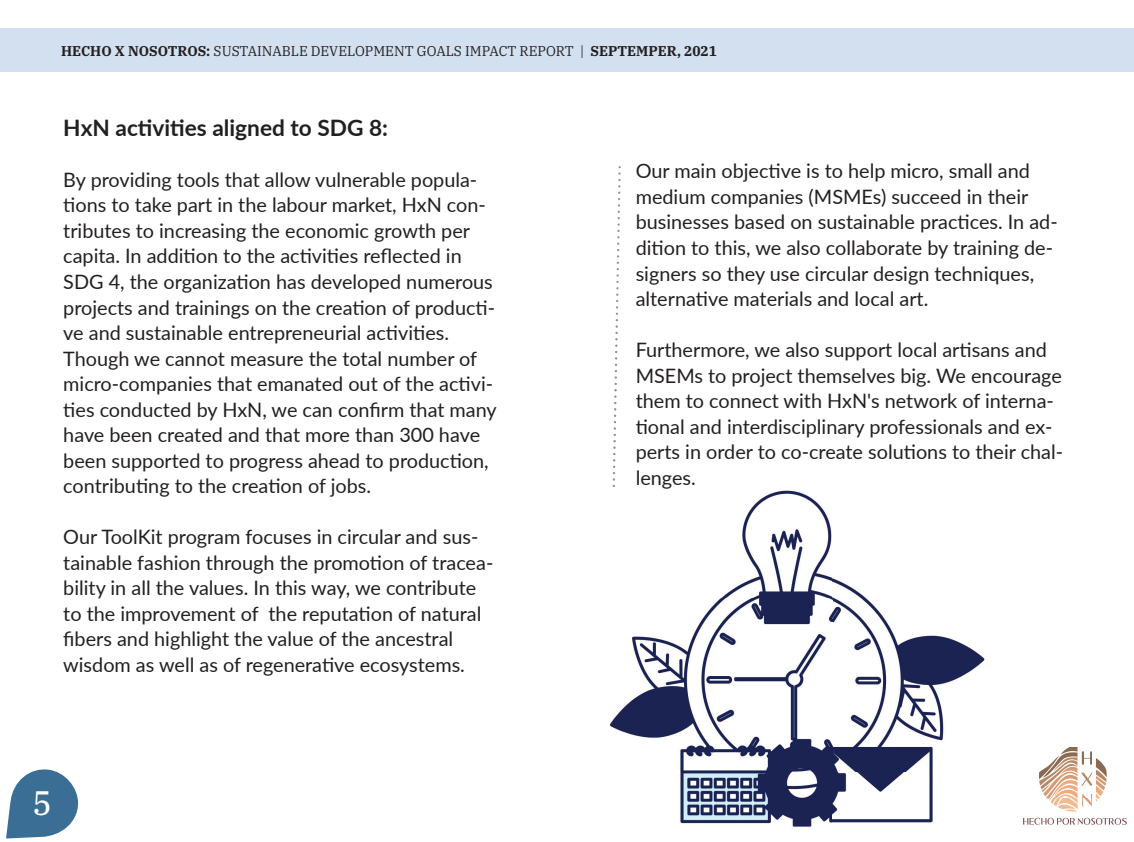
<style>
.page{position:relative;width:1134px;height:842px;background:#fff}
.page>*{position:absolute;margin:0;border:0;box-sizing:border-box;transform-origin:0 0}
.t1{font:34px "IBM Plex Serif Text";color:#fff;scale:.95 1}
.t2{font:700 22.7px "Lato";color:#231f20}
.t3{font:19.8px/25.5px "Lato";color:#231f20}
.t4{font:14.2px "IBM Plex Serif";color:#231f20;scale:.96 1}
.s1{font-weight:700}
</style>
<div class="page">
<img style="left:610px;top:479px;width:375px;height:348px">
<svg style="left:613px;top:166px;width:8px;height:321px"></svg>
<div style="left:0;top:28px;width:1134px;height:43px;background:#d3e0ef"></div>
<img style="left:1024px;top:747px;width:103px;height:77px">
<svg style="left:6px;top:769px;width:72px;height:69px"></svg>
<p class="t4" style="left:61px;top:40px;width:685px"><span class="s1">HECHO X NOSOTROS:</span> SUSTAINABLE DEVELOPMENT GOALS IMPACT REPORT | <span class="s1">SEPTEMPER, 2021</span></p>
<p class="t2" style="left:63px;top:111px;width:326px">HxN activities aligned to SDG 8:</p>
<p class="t3" style="left:63px;top:166px;width:435px">By providing tools that allow vulnerable popula&shy;tions to take part in the labour market, HxN con&shy;tributes to increasing the economic growth per capita. In addition to the activities reflected in SDG 4, the organization has developed numerous projects and trainings on the creation of producti&shy;ve and sustainable entrepreneurial activities.<br>Though we cannot measure the total number of micro-companies that emanated out of the activi&shy;ties conducted by HxN, we can confirm that many have been created and that more than 300 have been supported to progress ahead to production, contributing to the creation of jobs.</p>
<p class="t3" style="left:63px;top:523px;width:432px">Our ToolKit program focuses in circular and sus&shy;tainable fashion through the promotion of tracea&shy;bility in all the values. In this way, we contribute to the improvement of the reputation of natural fibers and highlight the value of the ancestral wisdom as well as of regenerative ecosystems.</p>
<p class="t3" style="left:636px;top:158px;width:424px">Our main objective is to help micro, small and medium companies (MSMEs) succeed in their businesses based on sustainable practices. In ad&shy;dition to this, we also collaborate by training de&shy;signers so they use circular design techniques, alternative materials and local art.</p>
<p class="t3" style="left:636px;top:336px;width:429px">Furthermore, we also support local artisans and MSEMs to project themselves big. We encourage them to connect with HxN's network of interna&shy;tional and interdisciplinary professionals and ex&shy;perts in order to co-create solutions to their chal&shy;lenges.</p>
<h1 class="t1" style="left:33px;top:776px;width:22px">5</h1>
</div>
